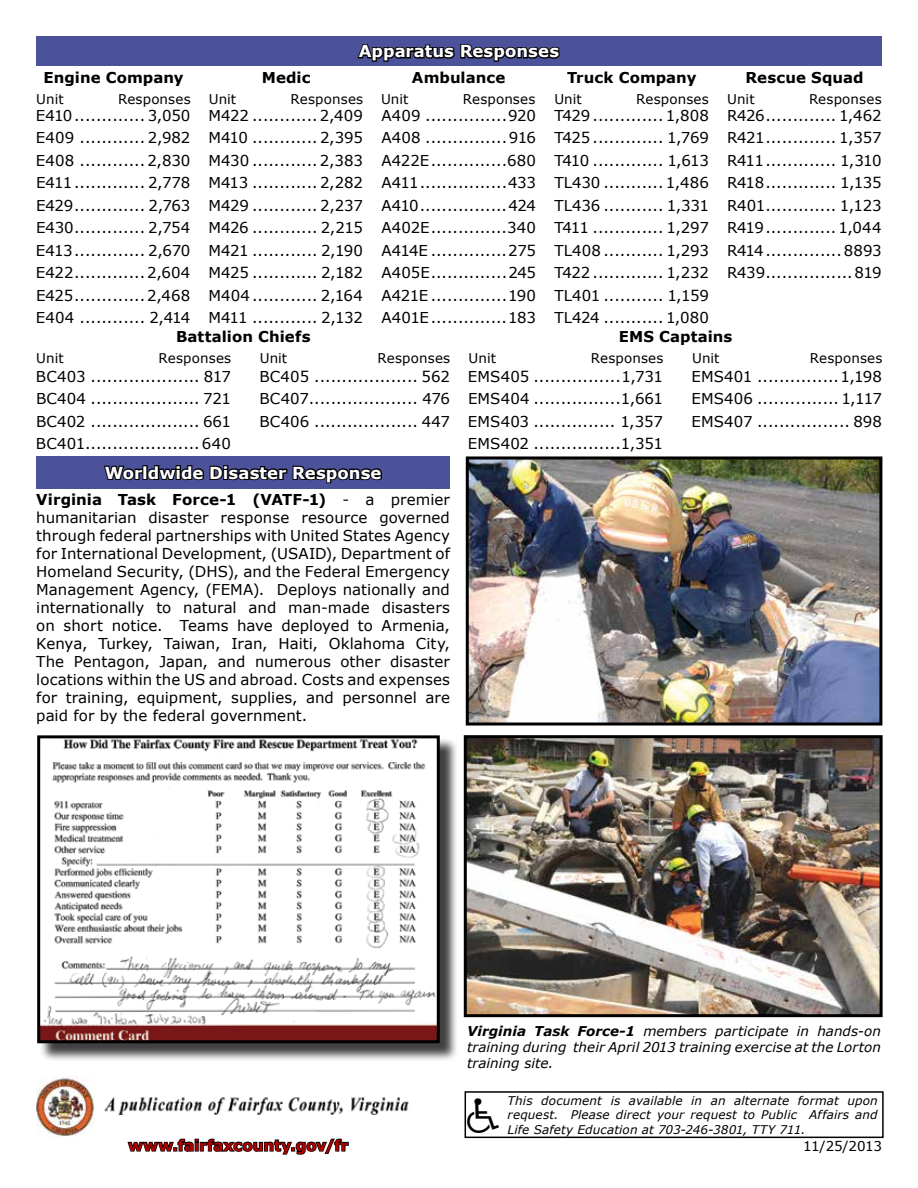
<style>
.page{position:relative;width:918px;height:1188px;background:#fff}
.page>*{position:absolute;margin:0;border:0;box-sizing:border-box;transform-origin:0 0}
.t1{font:49.5px "Carta Std";color:#000}
.t2{font:700 16.5px "Verdana";letter-spacing:.005em;color:#fff}
.t3{font:15px/18px "Verdana";letter-spacing:-.005em;color:#000;text-align:justify}
.t4{font:700 15px "Verdana";letter-spacing:.005em;color:#000}
.t5{font:700 15px "Verdana";color:#b10000}
.t6{font:15px "Verdana";letter-spacing:-.025em;color:#000}
.t7{font:15px "Verdana";letter-spacing:-.035em;color:#000}
.t8{font:15px "Verdana";letter-spacing:-.03em;color:#000}
.t9{font:13.5px "Verdana";letter-spacing:.01em;color:#000}
.Cutlines{font:italic 13.5px/16.2px "Verdana";letter-spacing:.005em;color:#000;text-align:justify}
.t10{font:italic 12px/14.4px "Verdana";letter-spacing:.01em;color:#000}
.s1{font-weight:700}
</style>
<div class="page">
<div style="left:36px;top:456px;width:414px;height:33px;background:#4b5299"></div>
<svg style="left:104px;top:465px;width:278px;height:19px"></svg>
<img style="left:104px;top:1097px;width:305px;height:18px">
<img style="left:36px;top:1076px;width:59px;height:61px">
<div style="left:465px;top:1091px;width:419px;height:47px;border:2px solid #000"></div>
<div style="left:36px;top:36px;width:846px;height:30px;background:#4b5299"></div>
<svg style="left:357px;top:44px;width:203px;height:18px"></svg>
<svg style="left:127px;top:1138px;width:222px;height:17px"></svg>
<img style="left:470px;top:460px;width:408px;height:262px">
<div style="left:466px;top:456px;width:416px;height:270px;border:3px solid #000"></div>
<img style="left:468px;top:739px;width:411px;height:274px">
<div style="left:464px;top:735px;width:419px;height:282px;border:3px solid #000"></div>
<div style="left:39px;top:738px;width:419px;height:324px;background:#000;opacity:.75"></div>
<img style="left:41px;top:739px;width:395px;height:300px">
<div style="left:37px;top:735px;width:403px;height:308px;border:3px solid #000"></div>
<p class="t4" style="left:44px;top:67px;width:141px">Engine Company</p>
<p class="t9" style="left:36px;top:89px;width:29px">Unit</p>
<p class="t9" style="left:118px;top:89px;width:74px">Responses</p>
<p class="t3" style="left:36px;top:106px;width:156px">E410............. 3,050</p>
<p class="t3" style="left:36px;top:129px;width:156px">E409 ............ 2,982</p>
<p class="t3" style="left:36px;top:151px;width:156px">E408 ............2,830</p>
<p class="t3" style="left:36px;top:174px;width:156px">E411............. 2,778</p>
<p class="t3" style="left:36px;top:196px;width:156px">E429............. 2,763</p>
<p class="t3" style="left:36px;top:219px;width:156px">E430............. 2,754</p>
<p class="t3" style="left:36px;top:241px;width:156px">E413............. 2,670</p>
<p class="t3" style="left:36px;top:264px;width:156px">E422.............2,604</p>
<p class="t3" style="left:36px;top:286px;width:156px">E425.............2,468</p>
<p class="t3" style="left:36px;top:309px;width:156px">E404 ............ 2,414</p>
<p class="t2" style="left:359px;top:40px;width:202px">Apparatus Responses</p>
<p class="t4" style="left:262px;top:67px;width:50px">Medic</p>
<p class="t9" style="left:209px;top:89px;width:29px">Unit</p>
<p class="t9" style="left:291px;top:89px;width:74px">Responses</p>
<p class="t4" style="left:412px;top:67px;width:95px">Ambulance</p>
<p class="t9" style="left:381px;top:89px;width:29px">Unit</p>
<p class="t9" style="left:463px;top:89px;width:74px">Responses</p>
<p class="t4" style="left:567px;top:67px;width:131px">Truck Company</p>
<p class="t9" style="left:554px;top:89px;width:29px">Unit</p>
<p class="t9" style="left:636px;top:89px;width:74px">Responses</p>
<p class="t3" style="left:209px;top:106px;width:156px">M422 ............2,409</p>
<p class="t3" style="left:208px;top:129px;width:156px">M410 ............ 2,395</p>
<p class="t3" style="left:209px;top:151px;width:156px">M430 ............2,383</p>
<p class="t3" style="left:208px;top:174px;width:156px">M413 ............ 2,282</p>
<p class="t3" style="left:208px;top:196px;width:156px">M429 ............ 2,237</p>
<p class="t3" style="left:209px;top:219px;width:156px">M426 ............ 2,215</p>
<p class="t3" style="left:209px;top:241px;width:156px">M421 ............ 2,190</p>
<p class="t3" style="left:208px;top:264px;width:156px">M425 ............ 2,182</p>
<p class="t3" style="left:209px;top:286px;width:156px">M404............ 2,164</p>
<p class="t3" style="left:209px;top:309px;width:156px">M411 ............ 2,132</p>
<p class="t3" style="left:382px;top:106px;width:156px">A409 ...............920</p>
<p class="t3" style="left:382px;top:129px;width:156px">A408 ...............916</p>
<p class="t3" style="left:382px;top:151px;width:156px">A422E..............680</p>
<p class="t3" style="left:382px;top:174px;width:156px">A411................433</p>
<p class="t3" style="left:382px;top:196px;width:156px">A410................424</p>
<p class="t3" style="left:382px;top:219px;width:156px">A402E..............340</p>
<p class="t6" style="left:382px;top:240px;width:156px">A414E ..............275</p>
<p class="t3" style="left:382px;top:264px;width:156px">A405E..............245</p>
<p class="t7" style="left:382px;top:285px;width:156px">A421E..............190</p>
<p class="t3" style="left:382px;top:309px;width:156px">A401E..............183</p>
<p class="t3" style="left:554px;top:106px;width:156px">T429.............1,808</p>
<p class="t3" style="left:554px;top:129px;width:156px">T425............. 1,769</p>
<p class="t3" style="left:554px;top:151px;width:156px">T410 ............. 1,613</p>
<p class="t3" style="left:554px;top:174px;width:156px">TL430 ........... 1,486</p>
<p class="t3" style="left:554px;top:196px;width:156px">TL436 ........... 1,331</p>
<p class="t3" style="left:554px;top:219px;width:156px">T411 ............. 1,297</p>
<p class="t3" style="left:554px;top:241px;width:156px">TL408 ........... 1,293</p>
<p class="t3" style="left:554px;top:264px;width:156px">T422............. 1,232</p>
<p class="t3" style="left:554px;top:286px;width:156px">TL401 ........... 1,159</p>
<p class="t3" style="left:554px;top:309px;width:156px">TL424 ........... 1,080</p>
<p class="t4" style="left:746px;top:67px;width:120px">Rescue Squad</p>
<p class="t9" style="left:727px;top:89px;width:29px">Unit</p>
<p class="t9" style="left:809px;top:89px;width:74px">Responses</p>
<p class="t3" style="left:727px;top:106px;width:156px">R426............. 1,462</p>
<p class="t3" style="left:727px;top:129px;width:156px">R421............. 1,357</p>
<p class="t3" style="left:727px;top:151px;width:156px">R411............. 1,310</p>
<p class="t3" style="left:727px;top:174px;width:156px">R418............. 1,135</p>
<p class="t3" style="left:727px;top:196px;width:156px">R401............. 1,123</p>
<p class="t3" style="left:727px;top:219px;width:156px">R419.............1,044</p>
<p class="t8" style="left:727px;top:240px;width:156px">R414..............8893</p>
<p class="t3" style="left:727px;top:264px;width:156px">R439................819</p>
<p class="t4" style="left:176px;top:326px;width:136px">Battalion Chiefs</p>
<p class="t9" style="left:36px;top:349px;width:29px">Unit</p>
<p class="t9" style="left:159px;top:349px;width:74px">Responses</p>
<p class="t9" style="left:260px;top:349px;width:29px">Unit</p>
<p class="t9" style="left:378px;top:349px;width:74px">Responses</p>
<p class="t3" style="left:36px;top:367px;width:197px">BC403 .................... 817</p>
<p class="t3" style="left:259px;top:367px;width:192px">BC405 ................... 562</p>
<p class="t3" style="left:36px;top:390px;width:197px">BC404 .................... 721</p>
<p class="t3" style="left:260px;top:390px;width:192px">BC407.................... 476</p>
<p class="t3" style="left:36px;top:412px;width:196px">BC402 .................... 661</p>
<p class="t3" style="left:260px;top:412px;width:192px">BC406 ................... 447</p>
<p class="t3" style="left:36px;top:435px;width:197px">BC401.....................640</p>
<p class="t2" style="left:105px;top:461px;width:278px">Worldwide Disaster Response</p>
<p class="t3" style="left:36px;top:490px;width:415px"><span class="s1">Virginia Task Force-1 (VATF-1)</span> - a premier humanitarian disaster response resource governed through federal partnerships with United States Agency for International Development, (USAID), Department of Homeland Security, (DHS), and the Federal Emergency Management Agency, (FEMA). Deploys nationally and internationally to natural and man-made disasters on short notice. Teams have deployed to Armenia, Kenya, Turkey, Taiwan, Iran, Haiti, Oklahoma City, The Pentagon, Japan, and numerous other disaster locations within the US and abroad. Costs and expenses for training, equipment, supplies, and personnel are paid for by the federal government.</p>
<p class="t4" style="left:619px;top:326px;width:115px">EMS Captains</p>
<p class="t9" style="left:469px;top:349px;width:29px">Unit</p>
<p class="t9" style="left:591px;top:349px;width:74px">Responses</p>
<p class="t9" style="left:692px;top:349px;width:29px">Unit</p>
<p class="t9" style="left:810px;top:349px;width:74px">Responses</p>
<p class="t3" style="left:468px;top:367px;width:197px">EMS405 ................1,731</p>
<p class="t3" style="left:692px;top:367px;width:192px">EMS401 ...............1,198</p>
<p class="t3" style="left:468px;top:390px;width:196px">EMS404 ................1,661</p>
<p class="t3" style="left:691px;top:390px;width:192px">EMS406 ...............1,117</p>
<p class="t3" style="left:468px;top:412px;width:197px">EMS403 ............... 1,357</p>
<p class="t3" style="left:692px;top:412px;width:192px">EMS407 ................. 898</p>
<p class="t3" style="left:468px;top:435px;width:197px">EMS402 ................1,351</p>
<p class="t5" style="left:128px;top:1135px;width:222px">www.fairfaxcounty.gov/fr</p>
<p class="Cutlines" style="left:467px;top:1023px;width:416px"><span class="s1">Virginia Task Force-1</span> members participate in hands-on training during their April 2013 training exercise at the Lorton training site.</p>
<p class="t1" style="left:466px;top:1087px;width:36px">•</p>
<p class="t10" style="left:508px;top:1093px;width:372px">This document is available in an alternate format upon request. Please direct your request to Public Affairs and</p>
<p class="t10" style="left:508px;top:1122px;width:299px">Life Safety Education at 703-246-3801, TTY 711.</p>
<p class="t9" style="left:803px;top:1137px;width:80px">11/25/2013</p>
</div>
